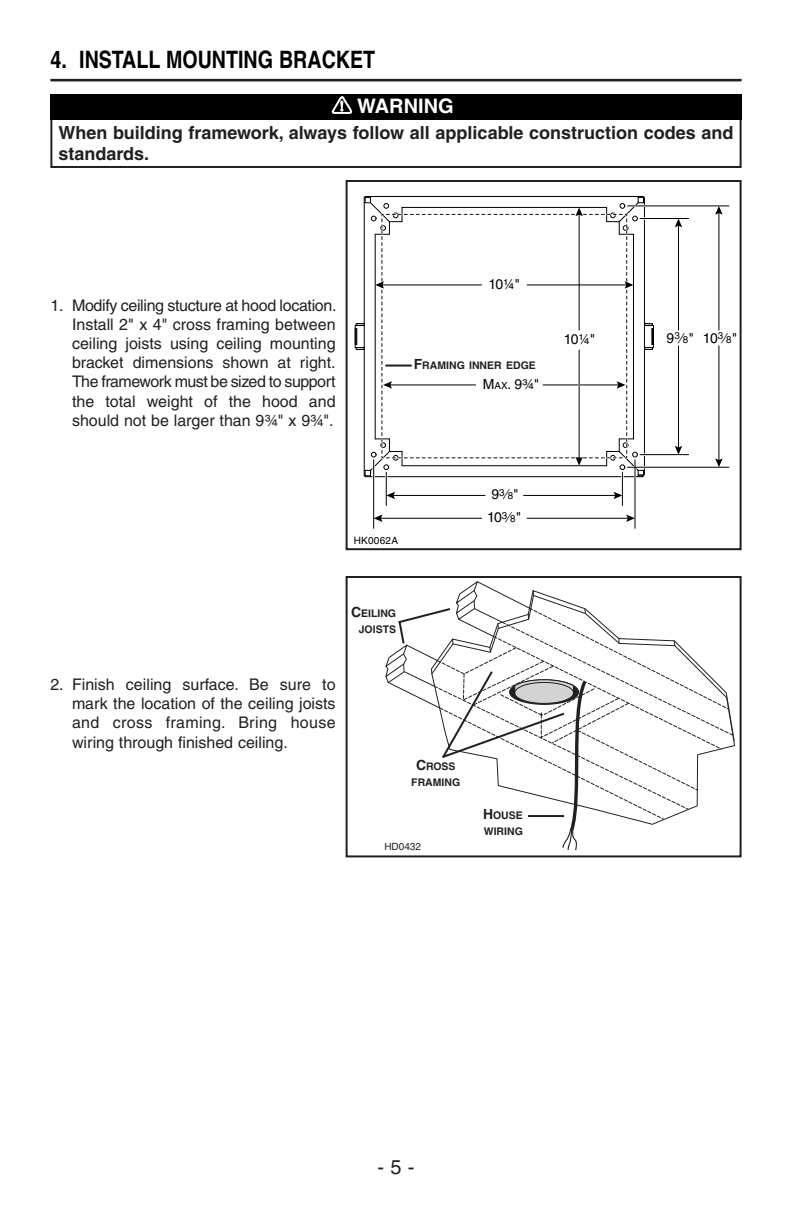
<style>
.page{position:relative;width:792px;height:1224px;background:#fff}
.page>*{position:absolute;margin:0;border:0;box-sizing:border-box;transform-origin:0 0}
.t1{font:700 24px "Helvetica";color:#000;scale:.82 1}
.t2{font:700 20px "Helvetica";color:#fff}
.t3{font:20px "Helvetica";color:#231f20}
.t4{font:700 18px/21.6px "Helvetica";color:#231f20}
.t5{font:16px/19.2px "Helvetica";color:#231f20;text-align:justify}
.t6{font:14px "Helvetica LT Std";letter-spacing:-.055em;color:#000}
.t7{font:700 10.4px/16px "Helvetica";color:#231f20;text-align:right}
.t8{font:10px "Helvetica LT Std";letter-spacing:.025em;color:#000}
.t9{font:10px "Helvetica";color:#231f20}
.s1{font-family:"Garamond";font-size:15.2px}
.s2{font-size:14px}
.s3{font-size:9.8px}
</style>
<div class="page">
<hr style="left:50px;top:79px;width:692px;height:2px;background:#231f20">
<hr style="left:373px;top:460px;width:1px;height:68px;background:#000">
<hr style="left:627px;top:467px;width:102px;height:1px;background:#000">
<hr style="left:386px;top:472px;width:1px;height:34px;background:#000">
<hr style="left:640px;top:454px;width:49px;height:1px;background:#000">
<hr style="left:622px;top:472px;width:1px;height:34px;background:#000">
<hr style="left:635px;top:460px;width:1px;height:68px;background:#000">
<hr style="left:640px;top:218px;width:49px;height:1px;background:#000">
<hr style="left:627px;top:205px;width:102px;height:1px;background:#000">
<hr style="left:678px;top:224px;width:1px;height:106px;background:#000">
<svg style="left:675px;top:219px;width:7px;height:8px"></svg>
<hr style="left:678px;top:346px;width:1px;height:103px;background:#000">
<svg style="left:675px;top:446px;width:7px;height:9px"></svg>
<hr style="left:718px;top:212px;width:1px;height:118px;background:#000">
<svg style="left:715px;top:206px;width:8px;height:9px"></svg>
<hr style="left:718px;top:346px;width:1px;height:115px;background:#000">
<svg style="left:715px;top:458px;width:8px;height:9px"></svg>
<hr style="left:380px;top:518px;width:102px;height:1px;background:#000">
<svg style="left:374px;top:515px;width:8px;height:7px"></svg>
<hr style="left:392px;top:495px;width:93px;height:1px;background:#000">
<svg style="left:386px;top:492px;width:9px;height:7px"></svg>
<hr style="left:527px;top:518px;width:102px;height:1px;background:#000">
<svg style="left:626px;top:515px;width:9px;height:7px"></svg>
<hr style="left:524px;top:495px;width:92px;height:1px;background:#000">
<svg style="left:614px;top:492px;width:8px;height:7px"></svg>
<svg style="left:355px;top:196px;width:299px;height:282px"></svg>
<div style="left:346px;top:180px;width:396px;height:370px;border:2px solid #231f20"></div>
<hr style="left:385px;top:365px;width:27px;height:2px;background:#231f20">
<div style="left:50px;top:118px;width:692px;height:50px;border:2px solid #231f20"></div>
<div style="left:50px;top:94px;width:692px;height:26px;background:#000"></div>
<svg style="left:332px;top:96px;width:20px;height:18px"></svg>
<div style="left:346px;top:576px;width:396px;height:281px;border:2px solid #231f20"></div>
<svg style="left:385px;top:581px;width:349px;height:270px"></svg>
<hr style="left:528px;top:815px;width:36px;height:2px;background:#231f20">
<h1 class="t1" style="left:50px;top:50px;width:398px">4. INSTALL MOUNTING BRACKET</h1>
<p class="t2" style="left:340px;top:99px;width:115px"><span class="s1">!</span> WARNING</p>
<p class="t4" style="left:58px;top:123px;width:677px">When building framework, always follow all applicable construction codes and standards.</p>
<p class="t5" style="left:72px;top:297px;width:266px;text-indent:-22px">1. Modify ceiling stucture at hood location.<br>Install 2" x 4" cross framing between ceiling joists using ceiling mounting bracket dimensions shown at right.<br>The framework must be sized to support the total weight of the hood and should not be larger than 9¾" x 9¾".</p>
<p class="t6" style="left:488px;top:276px;width:33px">10¼"</p>
<p class="t7" style="left:414px;top:359px;width:124px"><span class="s2">F</span>RAMING INNER EDGE</p>
<p class="t6" style="left:483px;top:376px;width:58px">M<span class="s3">AX</span>. 9¾"</p>
<p class="t8" style="left:354px;top:535px;width:46px">HK0062A</p>
<p class="t6" style="left:492px;top:486px;width:29px">9<sup>3</sup>⁄<span class="s3">8</span>"</p>
<p class="t6" style="left:487px;top:509px;width:36px">10<sup>3</sup>⁄<span class="s3">8</span>"</p>
<p class="t7" style="left:351px;top:607px;width:47px"><span class="s2">C</span>EILING<br>JOISTS</p>
<p class="t5" style="left:72px;top:676px;width:265px;text-indent:-22px">2. Finish ceiling surface. Be sure to mark the location of the ceiling joists and cross framing. Bring house wiring through finished ceiling.</p>
<p class="t7" style="left:411px;top:759px;width:50px;text-align:center"><span class="s2">C</span>ROSS<br>FRAMING</p>
<p class="t9" style="left:384px;top:843px;width:38px">HD0432</p>
<p class="t7" style="left:483px;top:808px;width:41px;text-align:left"><span class="s2">H</span>OUSE<br>WIRING</p>
<p class="t6" style="left:564px;top:331px;width:33px">10¼"</p>
<p class="t6" style="left:667px;top:330px;width:72px">9<sup>3</sup>⁄<span class="s3">8</span>" 10<sup>3</sup>⁄<span class="s3">8</span>"</p>
<p class="t3" style="left:378px;top:1159px;width:38px">- 5 -</p>
</div>
